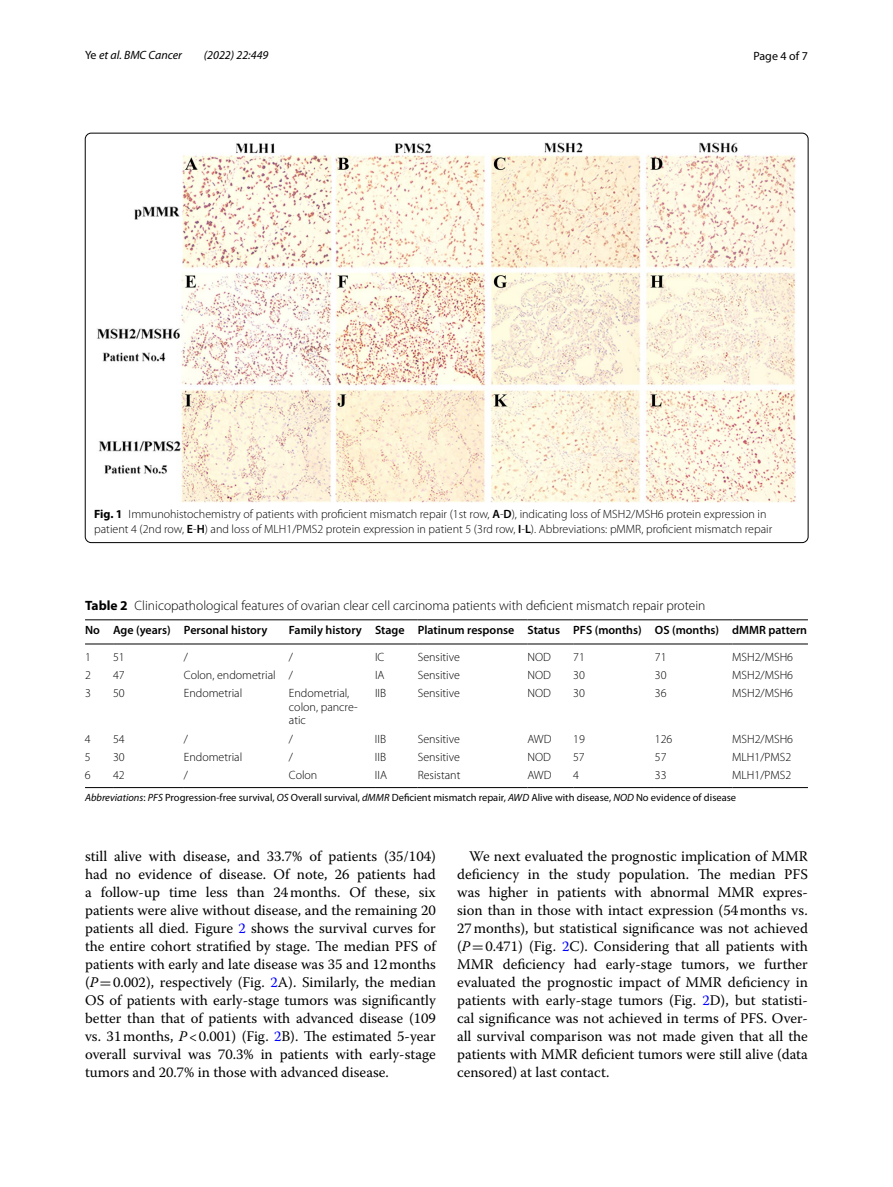
<style>
.page{position:relative;width:893px;height:1187px;background:#fff}
.page>*{position:absolute;margin:0;border:0;box-sizing:border-box;transform-origin:0 0}
.t1{font:14.7px/18px "Warnock Pro";color:#000;text-align:justify}
.t2{font:300 13.5px "Myriad Pro";color:#000}
.t3{font:300 12px/13.5px "Myriad Pro";color:#000}
.t4{font:600 12px "Myriad Pro";color:#000}
.t5{font:italic 12px "Myriad Pro";color:#000}
.t6{font:12px "Myriad Pro";color:#000}
.t7{font:10.5px "Myriad Pro";color:#000}
.s1{font-style:normal}
.s2{font-weight:700}
.s3{font-weight:600}
.s4{font-style:italic}
.s5{color:#00f}
.s6{font-family:"MTSY"}
</style>
<div class="page">
<img style="left:97px;top:142px;width:699px;height:361px">
<svg style="left:85px;top:619px;width:28px;height:1px"></svg>
<svg style="left:85px;top:643px;width:28px;height:1px"></svg>
<hr style="left:113px;top:619px;width:71px;height:1px;background:#000">
<hr style="left:113px;top:643px;width:71px;height:1px;background:#000">
<hr style="left:184px;top:619px;width:105px;height:1px;background:#000">
<hr style="left:184px;top:643px;width:105px;height:1px;background:#000">
<hr style="left:289px;top:619px;width:86px;height:1px;background:#000">
<hr style="left:289px;top:643px;width:86px;height:1px;background:#000">
<hr style="left:375px;top:619px;width:43px;height:1px;background:#000">
<hr style="left:375px;top:643px;width:43px;height:1px;background:#000">
<hr style="left:418px;top:619px;width:110px;height:1px;background:#000">
<hr style="left:418px;top:643px;width:110px;height:1px;background:#000">
<hr style="left:528px;top:619px;width:45px;height:1px;background:#000">
<hr style="left:528px;top:643px;width:45px;height:1px;background:#000">
<hr style="left:573px;top:619px;width:82px;height:1px;background:#000">
<hr style="left:573px;top:643px;width:82px;height:1px;background:#000">
<hr style="left:655px;top:619px;width:77px;height:1px;background:#000">
<hr style="left:655px;top:643px;width:77px;height:1px;background:#000">
<hr style="left:732px;top:619px;width:76px;height:1px;background:#000">
<hr style="left:732px;top:643px;width:76px;height:1px;background:#000">
<svg style="left:85px;top:787px;width:28px;height:1px"></svg>
<hr style="left:113px;top:787px;width:71px;height:1px;background:#000">
<hr style="left:184px;top:787px;width:105px;height:1px;background:#000">
<hr style="left:289px;top:787px;width:86px;height:1px;background:#000">
<hr style="left:375px;top:787px;width:43px;height:1px;background:#000">
<hr style="left:418px;top:787px;width:110px;height:1px;background:#000">
<hr style="left:528px;top:787px;width:45px;height:1px;background:#000">
<hr style="left:573px;top:787px;width:82px;height:1px;background:#000">
<hr style="left:655px;top:787px;width:77px;height:1px;background:#000">
<hr style="left:732px;top:787px;width:76px;height:1px;background:#000">
<p class="t5" style="left:85px;top:48px;width:98px"><span class="s1">Ye</span> et al. BMC Cancer</p>
<p class="t5" style="left:204px;top:48px;width:66px">(2022) 22:449</p>
<p class="t6" style="left:753px;top:48px;width:56px">Page 4 of 7</p>
<p class="t3" style="left:94px;top:506px;width:679px;line-height:15px"><span class="s2">Fig. 1</span> Immunohistochemistry of patients with proficient mismatch repair (1st row, <span class="s3">A</span>-<span class="s3">D</span>), indicating loss of MSH2/MSH6 protein expression in patient 4 (2nd row, <span class="s3">E</span>-<span class="s3">H</span>) and loss of MLH1/PMS2 protein expression in patient 5 (3rd row, <span class="s3">I</span>-<span class="s3">L</span>). Abbreviations: pMMR, proficient mismatch repair</p>
<p class="t2" style="left:85px;top:598px;width:622px"><span class="s2">Table 2</span> Clinicopathological features of ovarian clear cell carcinoma patients with deficient mismatch repair protein</p>
<p class="t4" style="left:85px;top:622px;width:184px">No Age (years) Personal history</p>
<p class="t4" style="left:289px;top:622px;width:520px">Family history Stage Platinum response Status PFS (months) OS (months) dMMR pattern</p>
<p class="t3" style="left:85px;top:650px;width:7px">1</p>
<p class="t3" style="left:113px;top:650px;width:13px">51</p>
<p class="t3" style="left:184px;top:650px;width:6px">/</p>
<p class="t3" style="left:289px;top:650px;width:6px">/</p>
<p class="t3" style="left:375px;top:650px;width:11px">IC</p>
<p class="t3" style="left:418px;top:650px;width:44px">Sensitive</p>
<p class="t3" style="left:528px;top:650px;width:25px">NOD</p>
<p class="t3" style="left:573px;top:650px;width:13px">71</p>
<p class="t3" style="left:655px;top:650px;width:13px">71</p>
<p class="t3" style="left:732px;top:650px;width:62px">MSH2/MSH6</p>
<p class="t3" style="left:85px;top:668px;width:7px">2</p>
<p class="t3" style="left:113px;top:668px;width:13px">47</p>
<p class="t3" style="left:184px;top:668px;width:111px">Colon, endometrial /</p>
<p class="t3" style="left:375px;top:668px;width:11px">IA</p>
<p class="t3" style="left:418px;top:668px;width:44px">Sensitive</p>
<p class="t3" style="left:527px;top:668px;width:25px">NOD</p>
<p class="t3" style="left:573px;top:668px;width:13px">30</p>
<p class="t3" style="left:655px;top:668px;width:13px">30</p>
<p class="t3" style="left:732px;top:668px;width:62px">MSH2/MSH6</p>
<p class="t3" style="left:85px;top:686px;width:7px">3</p>
<p class="t3" style="left:113px;top:686px;width:13px">50</p>
<p class="t3" style="left:184px;top:686px;width:60px">Endometrial</p>
<p class="t3" style="left:289px;top:686px;width:70px">Endometrial, colon, pancre&shy;atic</p>
<p class="t3" style="left:375px;top:686px;width:13px">IIB</p>
<p class="t3" style="left:418px;top:686px;width:44px">Sensitive</p>
<p class="t3" style="left:527px;top:686px;width:25px">NOD</p>
<p class="t3" style="left:573px;top:686px;width:13px">30</p>
<p class="t3" style="left:655px;top:686px;width:13px">36</p>
<p class="t3" style="left:732px;top:686px;width:62px">MSH2/MSH6</p>
<p class="t3" style="left:85px;top:732px;width:7px">4</p>
<p class="t3" style="left:113px;top:732px;width:13px">54</p>
<p class="t3" style="left:184px;top:732px;width:6px">/</p>
<p class="t3" style="left:289px;top:732px;width:6px">/</p>
<p class="t3" style="left:375px;top:732px;width:13px">IIB</p>
<p class="t3" style="left:418px;top:732px;width:44px">Sensitive</p>
<p class="t3" style="left:527px;top:732px;width:26px">AWD</p>
<p class="t3" style="left:573px;top:732px;width:13px">19</p>
<p class="t3" style="left:655px;top:732px;width:19px">126</p>
<p class="t3" style="left:732px;top:732px;width:62px">MSH2/MSH6</p>
<p class="t3" style="left:85px;top:750px;width:7px">5</p>
<p class="t3" style="left:113px;top:750px;width:13px">30</p>
<p class="t3" style="left:184px;top:750px;width:60px">Endometrial</p>
<p class="t3" style="left:289px;top:750px;width:6px">/</p>
<p class="t3" style="left:375px;top:750px;width:13px">IIB</p>
<p class="t3" style="left:418px;top:750px;width:44px">Sensitive</p>
<p class="t3" style="left:527px;top:750px;width:25px">NOD</p>
<p class="t3" style="left:573px;top:750px;width:13px">57</p>
<p class="t3" style="left:655px;top:750px;width:13px">57</p>
<p class="t3" style="left:732px;top:750px;width:60px">MLH1/PMS2</p>
<p class="t3" style="left:85px;top:768px;width:7px">6</p>
<p class="t3" style="left:113px;top:768px;width:13px">42</p>
<p class="t3" style="left:184px;top:768px;width:6px">/</p>
<p class="t3" style="left:289px;top:768px;width:30px">Colon</p>
<p class="t3" style="left:375px;top:768px;width:14px">IIA</p>
<p class="t3" style="left:418px;top:768px;width:44px">Resistant</p>
<p class="t3" style="left:527px;top:768px;width:26px">AWD</p>
<p class="t3" style="left:573px;top:768px;width:7px">4</p>
<p class="t3" style="left:655px;top:768px;width:13px">33</p>
<p class="t3" style="left:732px;top:768px;width:60px">MLH1/PMS2</p>
<p class="t7" style="left:85px;top:791px;width:653px"><span class="s4">Abbreviations</span>: <span class="s4">PFS</span> Progression-free survival, <span class="s4">OS</span> Overall survival, <span class="s4">dMMR</span> Deficient mismatch repair, <span class="s4">AWD</span> Alive with disease, <span class="s4">NOD</span> No evidence of disease</p>
<p class="t1" style="left:85px;top:847px;width:352px">still alive with disease, and 33.7% of patients (35/104) had no evidence of disease. Of note, 26 patients had a follow-up time less than 24months. Of these, six patients were alive without disease, and the remaining 20 patients all died. Figure <span class="s5">2</span> shows the survival curves for the entire cohort stratified by stage. The median PFS of patients with early and late disease was 35 and 12months (<span class="s4">P</span><span class="s6">=</span>0.002), respectively (Fig. <span class="s5">2</span>A). Similarly, the median OS of patients with early-stage tumors was significantly better than that of patients with advanced disease (109 vs. 31months, <span class="s4">P</span>&lt;0.001) (Fig. <span class="s5">2</span>B). The estimated 5-year overall survival was 70.3% in patients with early-stage tumors and 20.7% in those with advanced disease.</p>
<p class="t1" style="left:457px;top:847px;width:352px;text-indent:12px">We next evaluated the prognostic implication of MMR deficiency in the study population. The median PFS was higher in patients with abnormal MMR expres&shy;sion than in those with intact expression (54months vs.<br>27months), but statistical significance was not achieved (<span class="s4">P</span><span class="s6">=</span>0.471) (Fig. <span class="s5">2</span>C). Considering that all patients with MMR deficiency had early-stage tumors, we further evaluated the prognostic impact of MMR deficiency in patients with early-stage tumors (Fig. <span class="s5">2</span>D), but statisti&shy;cal significance was not achieved in terms of PFS. Over&shy;all survival comparison was not made given that all the patients with MMR deficient tumors were still alive (data censored) at last contact.</p>
</div>
